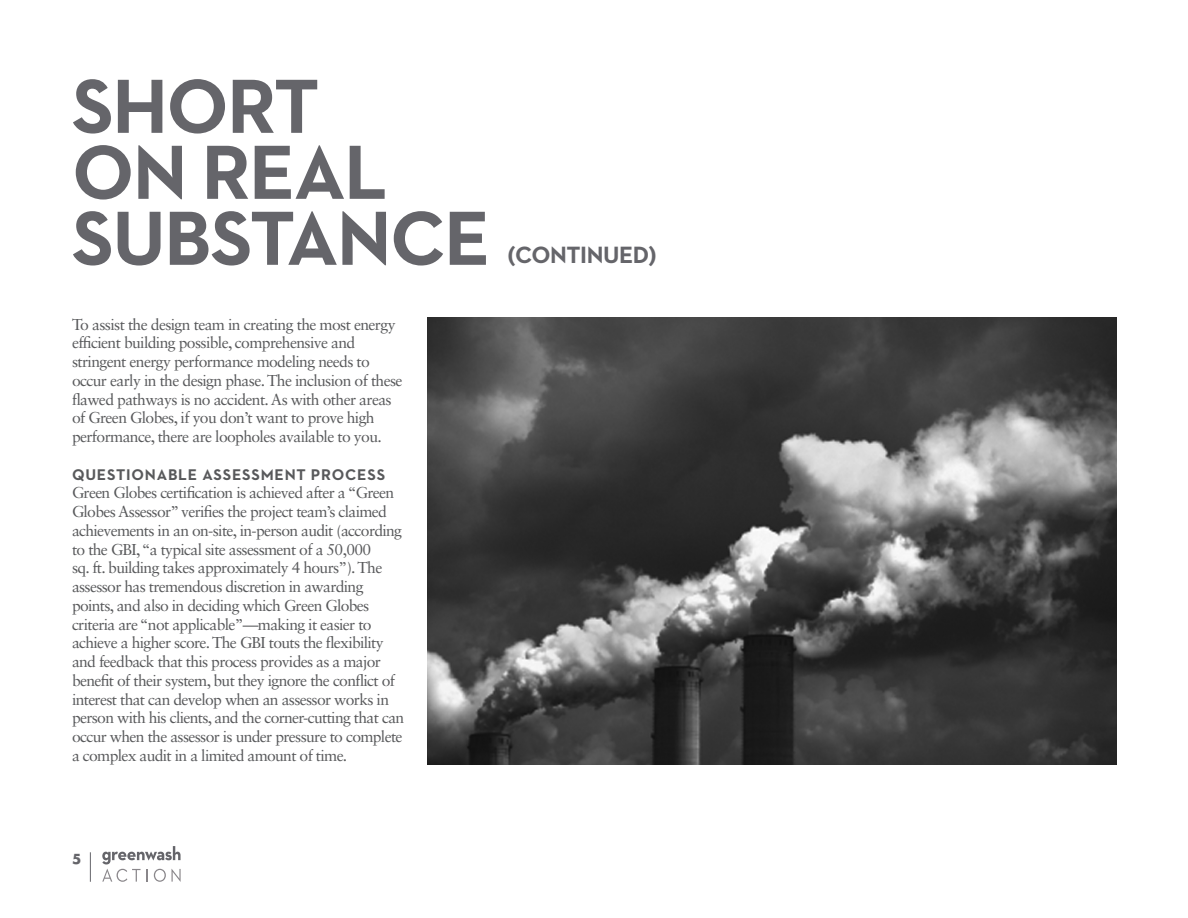
<style>
.page{position:relative;width:1188px;height:918px;background:#fff}
.page>*{position:absolute;margin:0;border:0;box-sizing:border-box;transform-origin:0 0}
.t1{font:700 78px/66px "Neutraface 2 Text";letter-spacing:-.02em;color:#65656a}
.t2{font:700 24px "Neutraface 2 Text";letter-spacing:-.02em;color:#65656a}
.t3{font:15.75px/18.8px "Sabon LT Std";letter-spacing:-.045em;color:#58595b}
.t4{font:700 15.75px "Neutraface 2 Text";letter-spacing:.05em;color:#58595b}
.t5{font:700 13.5px "Futura";color:#65656a}
</style>
<div class="page">
<svg style="left:102px;top:846px;width:79px;height:36px"></svg>
<hr style="left:90px;top:852px;width:1px;height:30px;background:#65656a">
<img style="left:427px;top:318px;width:689px;height:447px">
<h1 class="t1" style="left:72px;top:73px;width:420px">SHORT<br>ON REAL<br>SUBSTANCE</h1>
<p class="t3" style="left:72px;top:315px;width:332px">To assist the design team in creating the most energy efficient building possible, comprehensive and stringent energy performance modeling needs to occur early in the design phase. The inclusion of these flawed pathways is no accident. As with other areas of Green Globes, if you don’t want to prove high performance, there are loopholes available to you.</p>
<p class="t4" style="left:72px;top:464px;width:315px">QUESTIONABLE ASSESSMENT PROCESS</p>
<p class="t3" style="left:72px;top:483px;width:334px">Green Globes certification is achieved after a “Green Globes Assessor” verifies the project team’s claimed achievements in an on-site, in-person audit (according to the GBI, “a typical site assessment of a 50,000<br>sq. ft. building takes approximately 4 hours”). The assessor has tremendous discretion in awarding points, and also in deciding which Green Globes criteria are “not applicable”—making it easier to achieve a higher score. The GBI touts the flexibility and feedback that this process provides as a major benefit of their system, but they ignore the conflict of interest that can develop when an assessor works in person with his clients, and the corner-cutting that can occur when the assessor is under pressure to complete a complex audit in a limited amount of time.</p>
<h2 class="t2" style="left:507px;top:240px;width:151px">(CONTINUED)</h2>
<p class="t5" style="left:72px;top:849px;width:11px">5</p>
</div>
